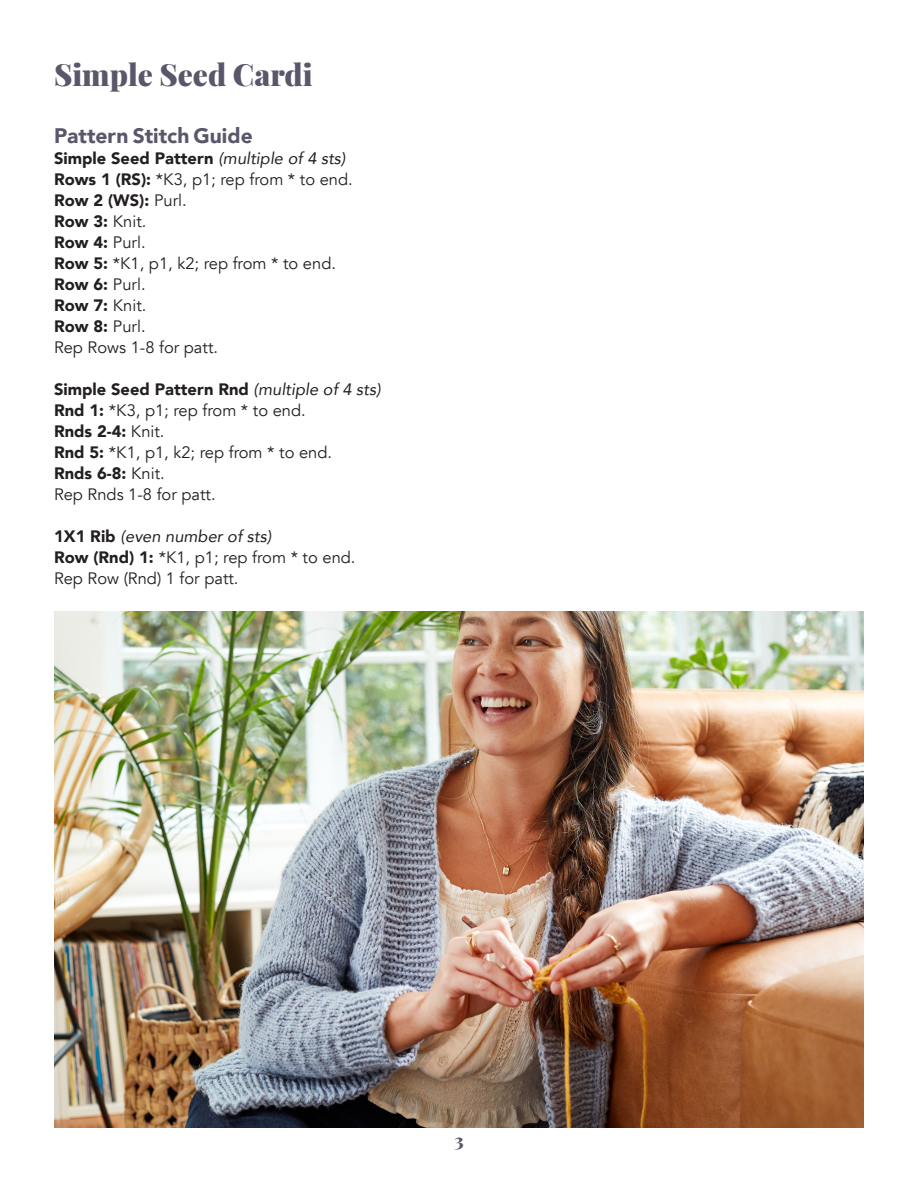
<style>
.page{position:relative;width:918px;height:1188px;background:#fff}
.page>*{position:absolute;margin:0;border:0;box-sizing:border-box;transform-origin:0 0}
.t1{font:30px "Playfair Display";color:#5b576b}
.t2{font:900 21px "Avenir";color:#5b576b}
.t3{font:18px "Playfair Display";color:#5b576b}
.No_Spacing{font:16.5px "Avenir";color:#231f20}
.No_Spacing-2{font:900 16.5px "Avenir";color:#231f20}
.No_Spacing-3{font:italic 16.5px "Avenir";color:#231f20}
.s1{font-weight:400;font-style:italic}
.s2{font-weight:900}
.s3{font-weight:400}
.s4{font-weight:900;font-style:normal}
</style>
<div class="page">
<img style="left:54px;top:611px;width:810px;height:517px">
<p class="t1" style="left:54px;top:52px;width:260px">Simple Seed Cardi</p>
<p class="t2" style="left:54px;top:117px;width:200px">Pattern Stitch Guide</p>
<p class="No_Spacing-2" style="left:54px;top:144px;width:293px">Simple Seed Pattern <span class="s1">(multiple of 4 sts)</span></p>
<p class="No_Spacing" style="left:54px;top:169px;width:300px"><span class="s2">Rows 1 (RS):</span> *K3, p1; rep from * to end.</p>
<p class="No_Spacing-2" style="left:54px;top:186px;width:134px">Row 2 (WS): <span class="s3">Purl.</span></p>
<p class="No_Spacing-2" style="left:54px;top:207px;width:94px">Row 3: <span class="s3">Knit.</span></p>
<p class="No_Spacing-2" style="left:54px;top:228px;width:93px">Row 4: <span class="s3">Purl.</span></p>
<p class="No_Spacing" style="left:54px;top:253px;width:284px"><span class="s2">Row 5:</span> *K1, p1, k2; rep from * to end.</p>
<p class="No_Spacing-2" style="left:54px;top:270px;width:93px">Row 6: <span class="s3">Purl.</span></p>
<p class="No_Spacing-2" style="left:54px;top:291px;width:94px">Row 7: <span class="s3">Knit.</span></p>
<p class="No_Spacing-2" style="left:54px;top:312px;width:93px">Row 8: <span class="s3">Purl.</span></p>
<p class="No_Spacing" style="left:54px;top:337px;width:166px">Rep Rows 1-8 for patt.</p>
<p class="No_Spacing-2" style="left:54px;top:375px;width:328px">Simple Seed Pattern Rnd <span class="s1">(multiple of 4 sts)</span></p>
<p class="No_Spacing" style="left:54px;top:400px;width:253px"><span class="s2">Rnd 1:</span> *K3, p1; rep from * to end.</p>
<p class="No_Spacing-2" style="left:54px;top:417px;width:112px">Rnds 2-4: <span class="s3">Knit.</span></p>
<p class="No_Spacing" style="left:54px;top:442px;width:280px"><span class="s2">Rnd 5:</span> *K1, p1, k2; rep from * to end.</p>
<p class="No_Spacing-2" style="left:54px;top:459px;width:112px">Rnds 6-8: <span class="s3">Knit.</span></p>
<p class="No_Spacing" style="left:54px;top:484px;width:163px">Rep Rnds 1-8 for patt.</p>
<p class="No_Spacing-3" style="left:54px;top:526px;width:219px"><span class="s4">1X1 Rib</span> (even number of sts)</p>
<p class="No_Spacing" style="left:54px;top:547px;width:303px"><span class="s2">Row (Rnd) 1:</span> *K1, p1; rep from * to end.</p>
<p class="No_Spacing" style="left:54px;top:568px;width:186px">Rep Row (Rnd) 1 for patt.</p>
<p class="t3" style="left:454px;top:1126px;width:11px">3</p>
</div>
